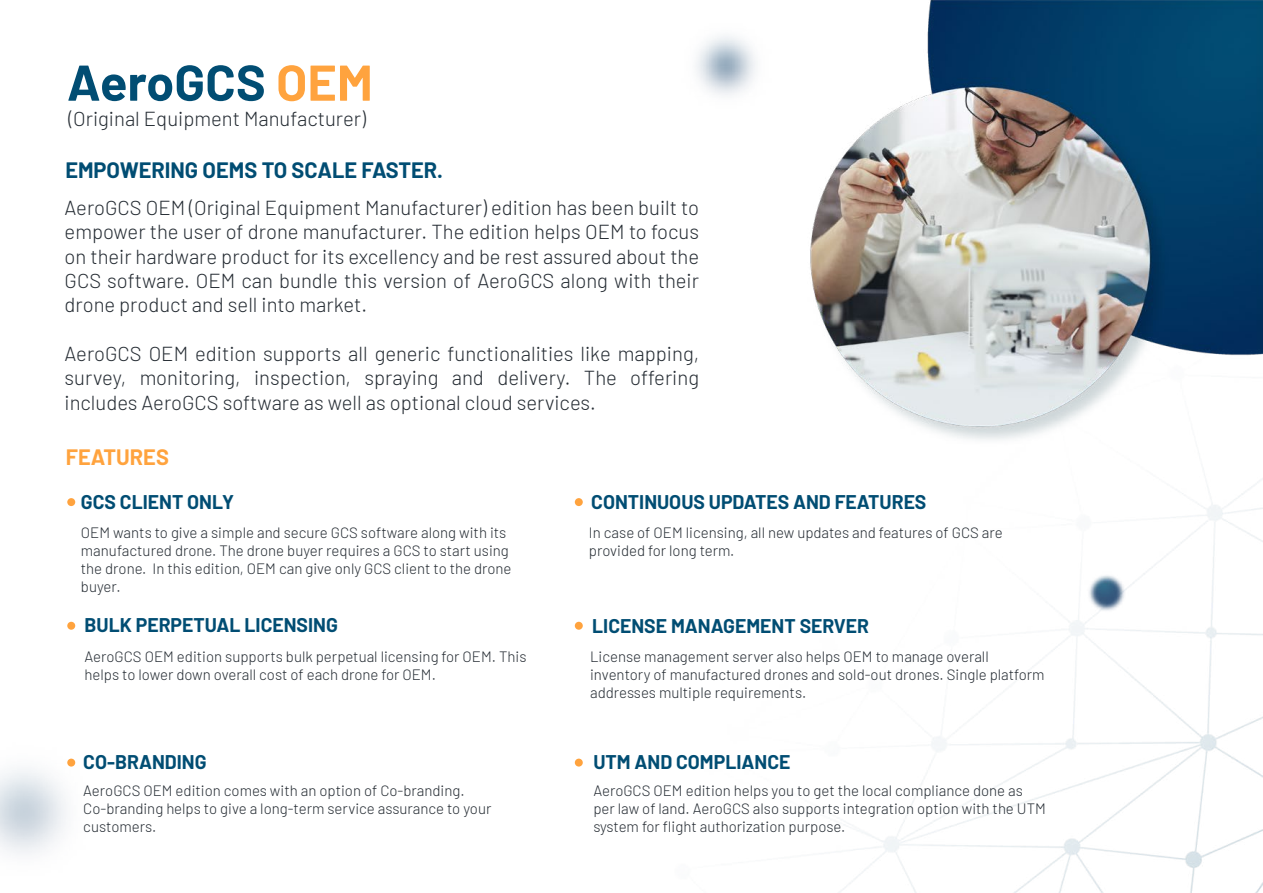
<style>
.page{position:relative;width:1263px;height:893px;background:#fff}
.page>*{position:absolute;margin:0;border:0;box-sizing:border-box;transform-origin:0 0}
.t1{font:700 50.25px "Barlow";letter-spacing:.005em;color:#014d73}
.t2{font:700 21.75px "Barlow";color:#014d73}
.t3{font:700 21.75px "Barlow";color:#ffa33e}
.t4{font:300 20.25px/24.3px "Barlow";color:#252c33;text-align:justify}
.t5{font:700 19.35px "Barlow";color:#014d73}
.t6{font:300 15px/18px "Barlow";color:#252c33}
.s1{color:#ffa33e}
</style>
<div class="page">
<img style="left:0;top:0;width:1263px;height:893px">
<div style="left:67px;top:498px;width:8px;height:8px;background:#ffa33e;border-radius:50%"></div>
<div style="left:67px;top:622px;width:8px;height:8px;background:#ffa33e;border-radius:50%"></div>
<div style="left:67px;top:759px;width:8px;height:8px;background:#ffa33e;border-radius:50%"></div>
<div style="left:575px;top:498px;width:8px;height:8px;background:#ffa33e;border-radius:50%"></div>
<div style="left:575px;top:622px;width:8px;height:8px;background:#ffa33e;border-radius:50%"></div>
<div style="left:575px;top:759px;width:8px;height:8px;background:#ffa33e;border-radius:50%"></div>
<h1 class="t1" style="left:67px;top:45px;width:307px">AeroGCS <span class="s1">OEM</span></h1>
<h3 class="t4" style="left:68px;top:105px;width:299px">(Original Equipment Manufacturer)</h3>
<h2 class="t2" style="left:65px;top:154px;width:379px">EMPOWERING OEMS TO SCALE FASTER.</h2>
<p class="t4" style="left:65px;top:194px;width:636px">AeroGCS OEM (Original Equipment Manufacturer) edition has been built to empower the user of drone manufacturer. The edition helps OEM to focus on their hardware product for its excellency and be rest assured about the GCS software. OEM can bundle this version of AeroGCS along with their drone product and sell into market.</p>
<h3 class="t4" style="left:65px;top:340px;width:636px">AeroGCS OEM edition supports all generic functionalities like mapping, survey, monitoring, inspection, spraying and delivery. The offering includes AeroGCS software as well as optional cloud services.</h3>
<h2 class="t3" style="left:66px;top:441px;width:105px">FEATURES</h2>
<p class="t5" style="left:81px;top:488px;width:155px">GCS CLIENT ONLY</p>
<p class="t5" style="left:591px;top:488px;width:337px">CONTINUOUS UPDATES AND FEATURES</p>
<p class="t6" style="left:81px;top:523px;width:432px">OEM wants to give a simple and secure GCS software along with its manufactured drone. The drone buyer requires a GCS to start using the drone. In this edition, OEM can give only GCS client to the drone buyer.</p>
<p class="t6" style="left:589px;top:523px;width:415px">In case of OEM licensing, all new updates and features of GCS are provided for long term.</p>
<p class="t5" style="left:85px;top:611px;width:255px">BULK PERPETUAL LICENSING</p>
<p class="t5" style="left:592px;top:611px;width:278px">LICENSE MANAGEMENT SERVER</p>
<p class="t6" style="left:85px;top:646px;width:443px">AeroGCS OEM edition supports bulk perpetual licensing for OEM. This helps to lower down overall cost of each drone for OEM.</p>
<p class="t6" style="left:590px;top:646px;width:456px">License management server also helps OEM to manage overall inventory of manufactured drones and sold-out drones. Single platform addresses multiple requirements.</p>
<p class="t5" style="left:83px;top:748px;width:125px">CO-BRANDING</p>
<p class="t5" style="left:593px;top:748px;width:199px">UTM AND COMPLIANCE</p>
<p class="t6" style="left:83px;top:781px;width:410px">AeroGCS OEM edition comes with an option of Co-branding.<br>Co-branding helps to give a long-term service assurance to your customers.</p>
<p class="t6" style="left:593px;top:781px;width:454px">AeroGCS OEM edition helps you to get the local compliance done as per law of land. AeroGCS also supports integration option with the UTM system for flight authorization purpose.</p>
</div>
